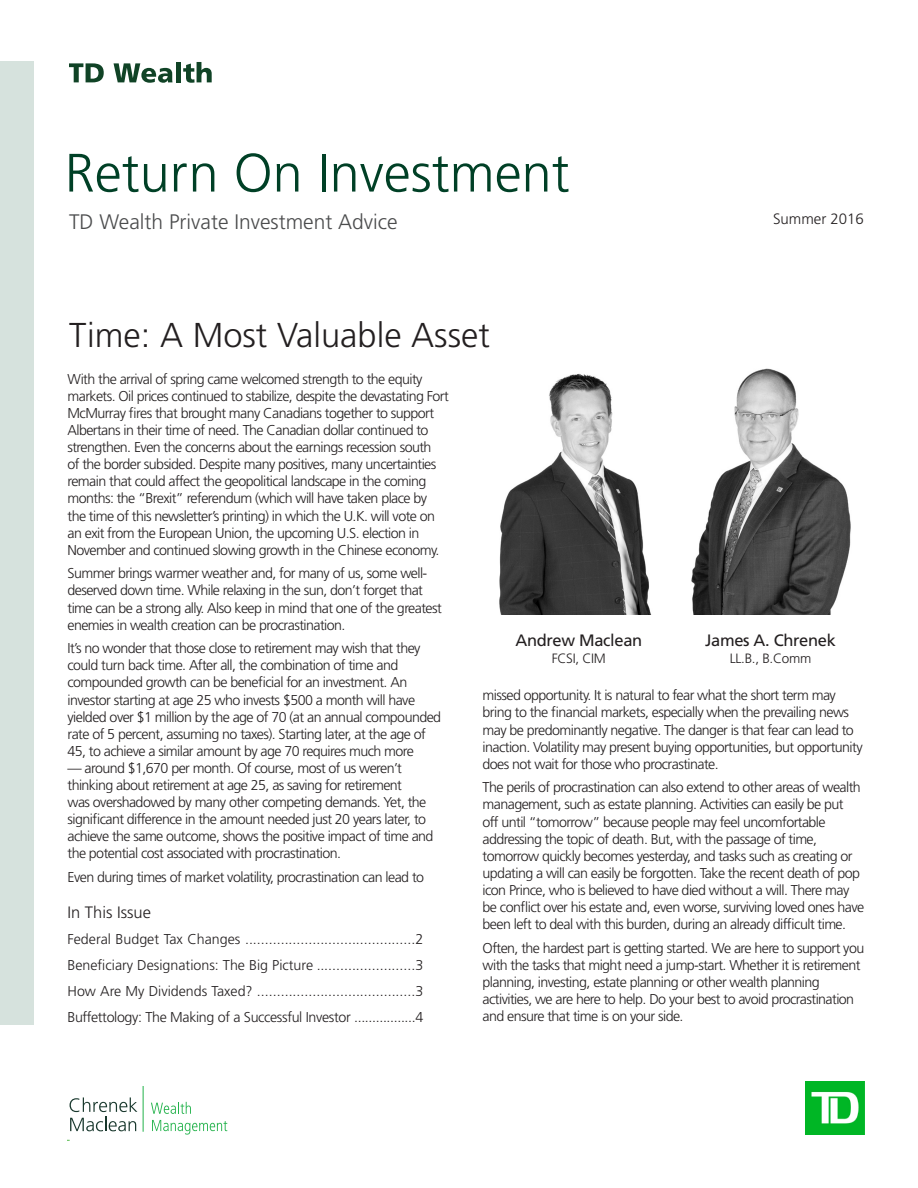
<style>
.page{position:relative;width:918px;height:1188px;background:#fff}
.page>*{position:absolute;margin:0;border:0;box-sizing:border-box;transform-origin:0 0}
.t1{font:300 54px "Frutiger";color:#004026}
.Headline{font:300 34.5px "Frutiger";color:#231f20}
.t2{font:300 21px "Frutiger";color:#4b4c4d}
.t3{font:16.5px "Frutiger";letter-spacing:-.02em;color:#231f20}
.t4{font:300 16.5px "Frutiger";color:#231f20}
.t5{font:300 15px "Frutiger";color:#231f20}
.Body_text{font:300 14.25px/17.1px "Frutiger";letter-spacing:-.04em;color:#231f20}
.Body_text-2{font:300 14.25px "Frutiger";color:#231f20}
.t6{font:300 13.5px "Frutiger";letter-spacing:-.02em;color:#231f20}
</style>
<div class="page">
<img style="left:499px;top:368px;width:352px;height:247px">
<hr style="left:143px;top:1086px;width:1px;height:46px;background:#23b24b">
<svg style="left:67px;top:1097px;width:70px;height:44px"></svg>
<svg style="left:151px;top:1102px;width:40px;height:12px"></svg>
<svg style="left:152px;top:1120px;width:75px;height:15px"></svg>
<div style="left:0;top:61px;width:34px;height:963px;background:#d6e2dd"></div>
<svg style="left:69px;top:63px;width:35px;height:19px"></svg>
<svg style="left:114px;top:63px;width:59px;height:20px"></svg>
<div style="left:176px;top:62px;width:5px;height:20px;background:#104326"></div>
<svg style="left:183px;top:62px;width:29px;height:21px"></svg>
<img style="left:806px;top:1082px;width:59px;height:53px">
<p class="t1" style="left:65px;top:142px;width:507px">Return On Investment</p>
<p class="t2" style="left:69px;top:210px;width:330px">TD Wealth Private Investment Advice</p>
<p class="Headline" style="left:69px;top:315px;width:422px">Time: A Most Valuable Asset</p>
<p class="t5" style="left:773px;top:210px;width:92px">Summer 2016</p>
<p class="Body_text" style="left:68px;top:370px;width:383px">With the arrival of spring came welcomed strength to the equity markets. Oil prices continued to stabilize, despite the devastating Fort McMurray fires that brought many Canadians together to support Albertans in their time of need. The Canadian dollar continued to strengthen. Even the concerns about the earnings recession south<br>of the border subsided. Despite many positives, many uncertainties remain that could affect the geopolitical landscape in the coming months: the “Brexit” referendum (which will have taken place by the time of this newsletter’s printing) in which the U.K. will vote on an exit from the European Union, the upcoming U.S. election in November and continued slowing growth in the Chinese economy.</p>
<p class="Body_text" style="left:68px;top:565px;width:376px">Summer brings warmer weather and, for many of us, some well&shy;deserved down time. While relaxing in the sun, don’t forget that time can be a strong ally. Also keep in mind that one of the greatest enemies in wealth creation can be procrastination.</p>
<p class="Body_text" style="left:68px;top:640px;width:375px">It’s no wonder that those close to retirement may wish that they could turn back time. After all, the combination of time and compounded growth can be beneficial for an investment. An investor starting at age 25 who invests $500 a month will have yielded over $1 million by the age of 70 (at an annual compounded rate of 5 percent, assuming no taxes). Starting later, at the age of 45, to achieve a similar amount by age 70 requires much more</p>
<p class="Body_text" style="left:68px;top:759px;width:368px">— around $1,670 per month. Of course, most of us weren’t thinking about retirement at age 25, as saving for retirement<br>was overshadowed by many other competing demands. Yet, the significant difference in the amount needed just 20 years later, to achieve the same outcome, shows the positive impact of time and the potential cost associated with procrastination.</p>
<p class="Body_text" style="left:68px;top:869px;width:358px">Even during times of market volatility, procrastination can lead to</p>
<p class="t4" style="left:68px;top:903px;width:85px">In This Issue</p>
<p class="Body_text-2" style="left:68px;top:931px;width:357px">Federal Budget Tax Changes ...........................................2</p>
<p class="Body_text-2" style="left:68px;top:957px;width:357px">Beneficiary Designations: The Big Picture .........................3</p>
<p class="Body_text-2" style="left:68px;top:983px;width:357px">How Are My Dividends Taxed? ........................................3</p>
<p class="Body_text" style="left:68px;top:1009px;width:357px">Buffettology: The Making of a Successful Investor .................4</p>
<p class="t3" style="left:515px;top:631px;width:128px">Andrew Maclean</p>
<p class="t6" style="left:552px;top:650px;width:56px">FCSI, CIM</p>
<p class="t3" style="left:705px;top:631px;width:132px">James A. Chrenek</p>
<p class="t6" style="left:730px;top:650px;width:83px">LL.B., B.Comm</p>
<p class="Body_text" style="left:483px;top:687px;width:382px">missed opportunity. It is natural to fear what the short term may bring to the financial markets, especially when the prevailing news may be predominantly negative. The danger is that fear can lead to inaction. Volatility may present buying opportunities, but opportunity does not wait for those who procrastinate.</p>
<p class="Body_text" style="left:483px;top:779px;width:383px">The perils of procrastination can also extend to other areas of wealth management, such as estate planning. Activities can easily be put<br>off until “tomorrow” because people may feel uncomfortable addressing the topic of death. But, with the passage of time, tomorrow quickly becomes yesterday, and tasks such as creating or updating a will can easily be forgotten. Take the recent death of pop icon Prince, who is believed to have died without a will. There may be conflict over his estate and, even worse, surviving loved ones have been left to deal with this burden, during an already difficult time.</p>
<p class="Body_text" style="left:483px;top:939px;width:383px">Often, the hardest part is getting started. We are here to support you with the tasks that might need a jump-start. Whether it is retirement planning, investing, estate planning or other wealth planning activities, we are here to help. Do your best to avoid procrastination and ensure that time is on your side.</p>
</div>
